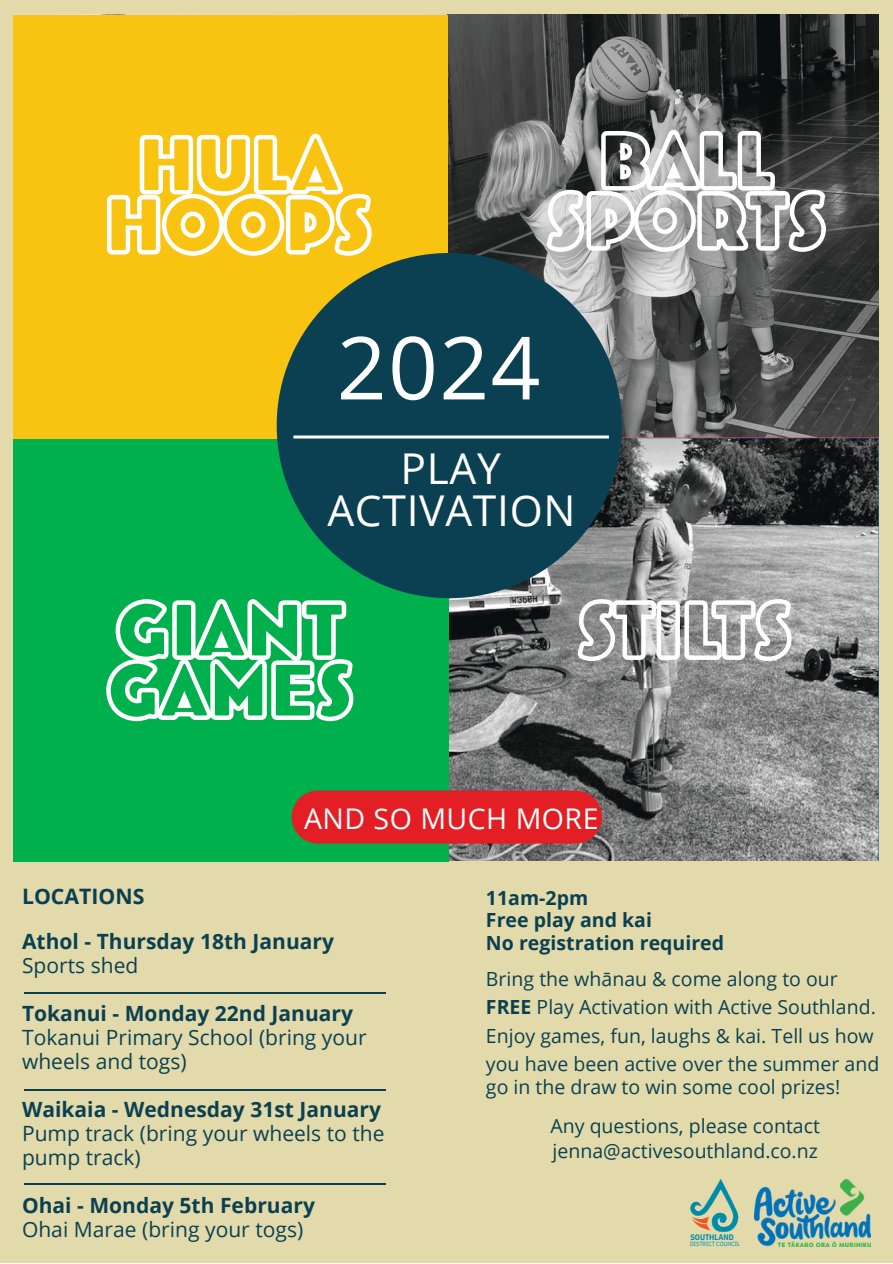
<style>
.page{position:relative;width:893px;height:1264px;background:#fff}
.page>*{position:absolute;margin:0;border:0;box-sizing:border-box;transform-origin:0 0}
.t1{font:87px "Open Sans";color:#fff}
.t2{font:42.45px/42px "Open Sans";letter-spacing:.02em;color:#fff;text-align:center}
.t3{font:28.5px "Open Sans";letter-spacing:.02em;color:#fff}
.t4{font:700 21.3px "Open Sans";color:#0b4052}
.t5{font:21px/24px "Open Sans";color:#0b4052}
.t6{font:700 21px "Open Sans";color:#0b4052}
.t7{font:19.5px "Open Sans";color:#0b4052}
.t8{font:700 19.5px "Open Sans";color:#0b4052}
.t9{font:700 8.1px "IBM Plex Sans Cond";color:#008da9}
.t10{font:6.15px "IBM Plex Sans Cond";color:#008da9}
.s1{font-weight:700}
</style>
<div class="page">
<div style="left:0;top:0;width:892px;height:1262px;background:#e2daaa"></div>
<img style="left:447px;top:15px;width:431px;height:845px">
<hr style="left:24px;top:992px;width:361px;height:2px;background:#0b4052">
<hr style="left:24px;top:1088px;width:361px;height:2px;background:#0b4052">
<hr style="left:24px;top:1182px;width:361px;height:2px;background:#0b4052">
<svg style="left:690px;top:1179px;width:49px;height:53px"></svg>
<div style="left:13px;top:438px;width:435px;height:423px;background:#00b04c"></div>
<div style="left:13px;top:15px;width:434px;height:423px;background:#f9c411"></div>
<svg style="left:575px;top:596px;width:83px;height:68px;background:#a7a7a7"></svg>
<div style="left:656px;top:600px;width:23px;height:60px;border:5px solid #fff;border-radius:4px"></div>
<svg style="left:682px;top:596px;width:111px;height:68px;background:#b8b8b8"></svg>
<svg style="left:544px;top:127px;width:284px;height:128px;background:#9c9c9c"></svg>
<div style="left:277px;top:253px;width:345px;height:345px;background:#0b4052;border-radius:50%"></div>
<svg style="left:107px;top:133px;width:265px;height:123px"></svg>
<svg style="left:106px;top:599px;width:248px;height:123px"></svg>
<hr style="left:293px;top:435px;width:316px;height:3px;background:#fff">
<div style="left:291px;top:790px;width:311px;height:53px;background:#e31e25;border-radius:27px"></div>
<img style="left:754px;top:1179px;width:116px;height:67px">
<p class="t1" style="left:337px;top:306px;width:205px">2024</p>
<p class="t2" style="left:327px;top:447px;width:250px">PLAY<br>ACTIVATION</p>
<p class="t3" style="left:304px;top:798px;width:296px">AND SO MUCH MORE</p>
<p class="t4" style="left:22px;top:881px;width:124px">LOCATIONS</p>
<p class="t6" style="left:22px;top:926px;width:313px">Athol - Thursday 18th January</p>
<p class="t5" style="left:22px;top:953px;width:118px">Sports shed</p>
<p class="t5" style="left:22px;top:1001px;width:346px"><span class="s1">Tokanui - Monday 22nd January<br></span>Tokanui Primary School (bring your wheels and togs)</p>
<p class="t5" style="left:22px;top:1097px;width:364px"><span class="s1">Waikaia - Wednesday 31st January<br></span>Pump track (bring your wheels to the pump track)</p>
<p class="t6" style="left:22px;top:1190px;width:294px">Ohai - Monday 5th February</p>
<p class="t5" style="left:22px;top:1217px;width:283px">Ohai Marae (bring your togs)</p>
<p class="t8" style="left:486px;top:883px;width:104px">11am-2pm</p>
<p class="t8" style="left:486px;top:906px;width:167px">Free play and kai</p>
<p class="t8" style="left:486px;top:928px;width:240px">No registration required</p>
<p class="t7" style="left:486px;top:964px;width:353px">Bring the whānau &amp; come along to our</p>
<p class="t7" style="left:486px;top:993px;width:391px"><span class="s1">FREE</span> Play Activation with Active Southland.</p>
<p class="t7" style="left:486px;top:1021px;width:389px">Enjoy games, fun, laughs &amp; kai. Tell us how</p>
<p class="t7" style="left:486px;top:1050px;width:395px">you have been active over the summer and</p>
<p class="t7" style="left:486px;top:1072px;width:356px">go in the draw to win some cool prizes!</p>
<p class="t7" style="left:550px;top:1111px;width:271px">Any questions, please contact</p>
<p class="t7" style="left:552px;top:1137px;width:267px">jenna@activesouthland.co.nz</p>
<p class="t9" style="left:690px;top:1231px;width:45px">SOUTHLAND</p>
<p class="t10" style="left:690px;top:1239px;width:51px">DISTRICT COUNCIL</p>
</div>
